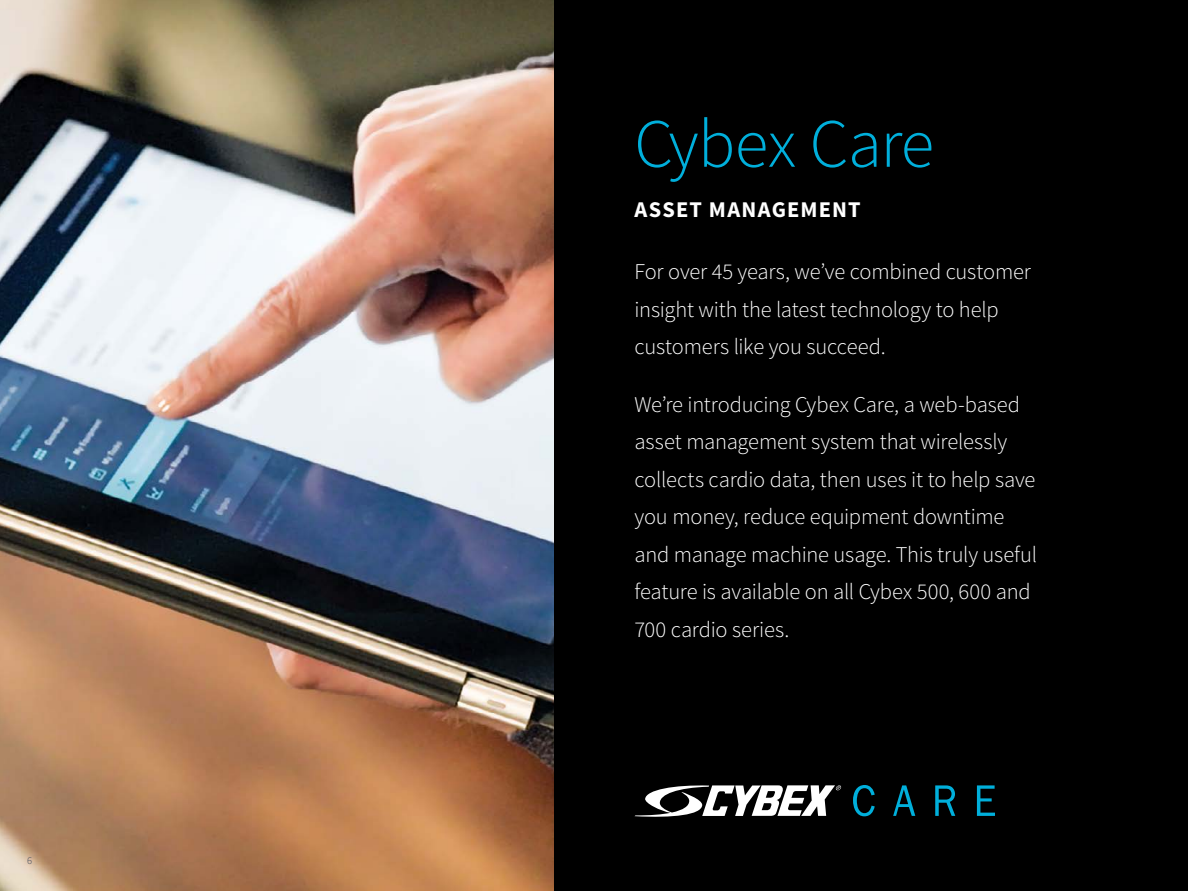
<style>
.page{position:relative;width:1188px;height:891px;background:#fff}
.page>*{position:absolute;margin:0;border:0;box-sizing:border-box;transform-origin:0 0}
.t1{font:300 69px "Source Sans Pro";letter-spacing:-.01em;color:#00afdb}
.t2{font:300 22.5px/37.5px "Source Sans Pro";letter-spacing:-.01em;color:#fff}
.t3{font:700 22.5px "Source Sans Pro";letter-spacing:.05em;color:#fff}
.t4{font:300 10.5px "Source Sans Pro";color:#3d4a5a}
</style>
<div class="page">
<div style="left:554px;top:0;width:634px;height:891px;background:#000"></div>
<img style="left:0;top:0;width:554px;height:891px">
<svg style="left:853px;top:785px;width:142px;height:31px"></svg>
<svg style="left:634px;top:785px;width:207px;height:32px"></svg>
<p class="t4" style="left:27px;top:854px;width:7px">6</p>
<h1 class="t1" style="left:634px;top:102px;width:301px">Cybex Care</h1>
<p class="t3" style="left:634px;top:195px;width:228px">ASSET MANAGEMENT</p>
<p class="t2" style="left:634px;top:253px;width:398px">For over 45 years, we’ve combined customer insight with the latest technology to help customers like you succeed.</p>
<p class="t2" style="left:634px;top:386px;width:404px">We’re introducing Cybex Care, a web-based asset management system that wirelessly collects cardio data, then uses it to help save you money, reduce equipment downtime and manage machine usage. This truly useful feature is available on all Cybex 500, 600 and 700 cardio series.</p>
</div>
